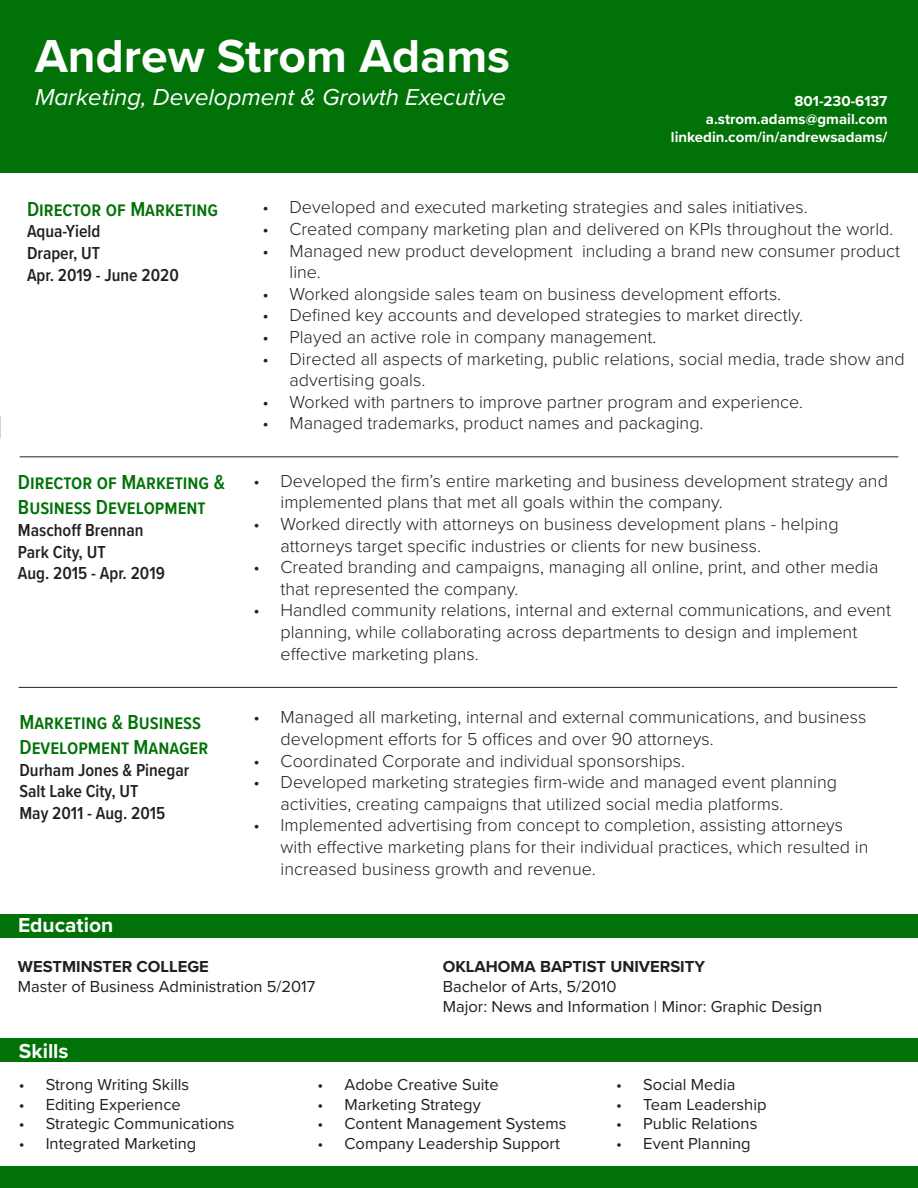
<style>
.page{position:relative;width:918px;height:1188px;background:#fff}
.page>*{position:absolute;margin:0;border:0;box-sizing:border-box;transform-origin:0 0}
.t1{font:700 48px "Proxima Nova";color:#fff}
.t2{font:italic 24px "Proxima Nova";color:#fff}
.t3{font:600 21px/25.2px "Proxima Nova Cond";color:#007207}
.t4{font:700 21px "Proxima Nova";color:#fff}
.t5{font:300 18px/21.6px "Proxima Nova";color:#231f20}
.t6{font:600 18px "Proxima Nova Cond";color:#231f20}
.t7{font:16.5px "Proxima Nova";color:#231f20}
.t8{font:700 16.5px "Proxima Nova";color:#231f20}
.t9{font:700 15px "Proxima Nova";color:#fff}
</style>
<div class="page">
<div style="left:0;top:1166px;width:918px;height:22px;background:#007207"></div>
<div style="left:0;top:0;width:918px;height:172px;background:#007207"></div>
<div style="left:0;top:1039px;width:918px;height:23px;background:#007207"></div>
<div style="left:0;top:914px;width:918px;height:24px;background:#007207"></div>
<hr style="left:19px;top:687px;width:878px;height:1px;background:#231f20">
<hr style="left:20px;top:456px;width:878px;height:1px;background:#231f20">
<p class="t1" style="left:35px;top:20px;width:477px">Andrew Strom Adams</p>
<p class="t2" style="left:35px;top:79px;width:472px">Marketing, Development &amp; Growth Executive</p>
<p class="t9" style="left:795px;top:90px;width:94px">801-230-6137</p>
<p class="t9" style="left:706px;top:108px;width:183px">a.strom.adams@gmail.com</p>
<p class="t9" style="left:671px;top:126px;width:218px">linkedin.com/in/andrewsadams/</p>
<p class="t3" style="left:27px;top:196px;width:193px">Director of Marketing</p>
<p class="t6" style="left:27px;top:218px;width:75px">Aqua-Yield</p>
<p class="t6" style="left:27px;top:240px;width:75px">Draper, UT</p>
<p class="t6" style="left:27px;top:261px;width:153px">Apr. 2019 - June 2020</p>
<p class="t5" style="left:263px;top:196px;width:547px">• Developed and executed marketing strategies and sales initiatives.</p>
<p class="t5" style="left:263px;top:217px;width:632px">• Created company marketing plan and delivered on KPIs throughout the world.</p>
<p class="t5" style="left:290px;top:239px;width:612px;text-indent:-27px">• Managed new product development including a brand new consumer product line.</p>
<p class="t5" style="left:263px;top:282px;width:520px">• Worked alongside sales team on business development efforts.</p>
<p class="t5" style="left:263px;top:304px;width:542px">• Defined key accounts and developed strategies to market directly.</p>
<p class="t5" style="left:263px;top:325px;width:395px">• Played an active role in company management.</p>
<p class="t5" style="left:290px;top:347px;width:617px;text-indent:-27px">• Directed all aspects of marketing, public relations, social media, trade show and advertising goals.</p>
<p class="t5" style="left:263px;top:390px;width:542px">• Worked with partners to improve partner program and experience.</p>
<p class="t5" style="left:263px;top:412px;width:443px">• Managed trademarks, product names and packaging.</p>
<p class="t3" style="left:18px;top:469px;width:208px">Director of Marketing &amp;<br>Business Development</p>
<p class="t6" style="left:18px;top:517px;width:127px">Maschoff Brennan</p>
<p class="t6" style="left:18px;top:538px;width:89px">Park City, UT</p>
<p class="t6" style="left:18px;top:560px;width:148px">Aug. 2015 - Apr. 2019</p>
<p class="t5" style="left:281px;top:469px;width:609px;text-indent:-27px">• Developed the firm’s entire marketing and business development strategy and implemented plans that met all goals within the company.</p>
<p class="t5" style="left:281px;top:512px;width:560px;text-indent:-27px">• Worked directly with attorneys on business development plans - helping attorneys target specific industries or clients for new business.</p>
<p class="t5" style="left:281px;top:555px;width:599px;text-indent:-27px">• Created branding and campaigns, managing all online, print, and other media that represented the company.</p>
<p class="t5" style="left:281px;top:599px;width:612px;text-indent:-27px">• Handled community relations, internal and external communications, and event planning, while collaborating across departments to design and implement effective marketing plans.</p>
<p class="t3" style="left:19px;top:709px;width:190px">Marketing &amp; Business<br>Development Manager</p>
<p class="t6" style="left:19px;top:756px;width:171px">Durham Jones &amp; Pinegar</p>
<p class="t6" style="left:19px;top:778px;width:121px">Salt Lake City, UT</p>
<p class="t6" style="left:19px;top:800px;width:147px">May 2011 - Aug. 2015</p>
<p class="t5" style="left:281px;top:706px;width:587px;text-indent:-27px">• Managed all marketing, internal and external communications, and business development efforts for 5 offices and over 90 attorneys.</p>
<p class="t5" style="left:254px;top:749px;width:433px">• Coordinated Corporate and individual sponsorships.</p>
<p class="t5" style="left:281px;top:770px;width:558px;text-indent:-27px">• Developed marketing strategies firm-wide and managed event planning activities, creating campaigns that utilized social media platforms.</p>
<p class="t5" style="left:281px;top:814px;width:589px;text-indent:-27px">• Implemented advertising from concept to completion, assisting attorneys with effective marketing plans for their individual practices, which resulted in increased business growth and revenue.</p>
<p class="t4" style="left:18px;top:909px;width:97px">Education</p>
<p class="t8" style="left:18px;top:955px;width:192px">WESTMINSTER COLLEGE</p>
<p class="t7" style="left:18px;top:974px;width:299px">Master of Business Administration 5/2017</p>
<p class="t4" style="left:19px;top:1035px;width:51px">Skills</p>
<p class="t8" style="left:443px;top:955px;width:264px">OKLAHOMA BAPTIST UNIVERSITY</p>
<p class="t7" style="left:443px;top:974px;width:175px">Bachelor of Arts, 5/2010</p>
<p class="t7" style="left:443px;top:994px;width:381px">Major: News and Information | Minor: Graphic Design</p>
<p class="t7" style="left:19px;top:1072px;width:172px">• Strong Writing Skills</p>
<p class="t7" style="left:19px;top:1092px;width:164px">• Editing Experience</p>
<p class="t7" style="left:19px;top:1112px;width:217px">• Strategic Communications</p>
<p class="t7" style="left:19px;top:1131px;width:179px">• Integrated Marketing</p>
<p class="t7" style="left:317px;top:1072px;width:183px">• Adobe Creative Suite</p>
<p class="t7" style="left:317px;top:1092px;width:165px">• Marketing Strategy</p>
<p class="t7" style="left:317px;top:1112px;width:250px">• Content Management Systems</p>
<p class="t7" style="left:317px;top:1131px;width:244px">• Company Leadership Support</p>
<p class="t7" style="left:616px;top:1072px;width:121px">• Social Media</p>
<p class="t7" style="left:616px;top:1092px;width:152px">• Team Leadership</p>
<p class="t7" style="left:616px;top:1112px;width:143px">• Public Relations</p>
<p class="t7" style="left:616px;top:1131px;width:136px">• Event Planning</p>
</div>
